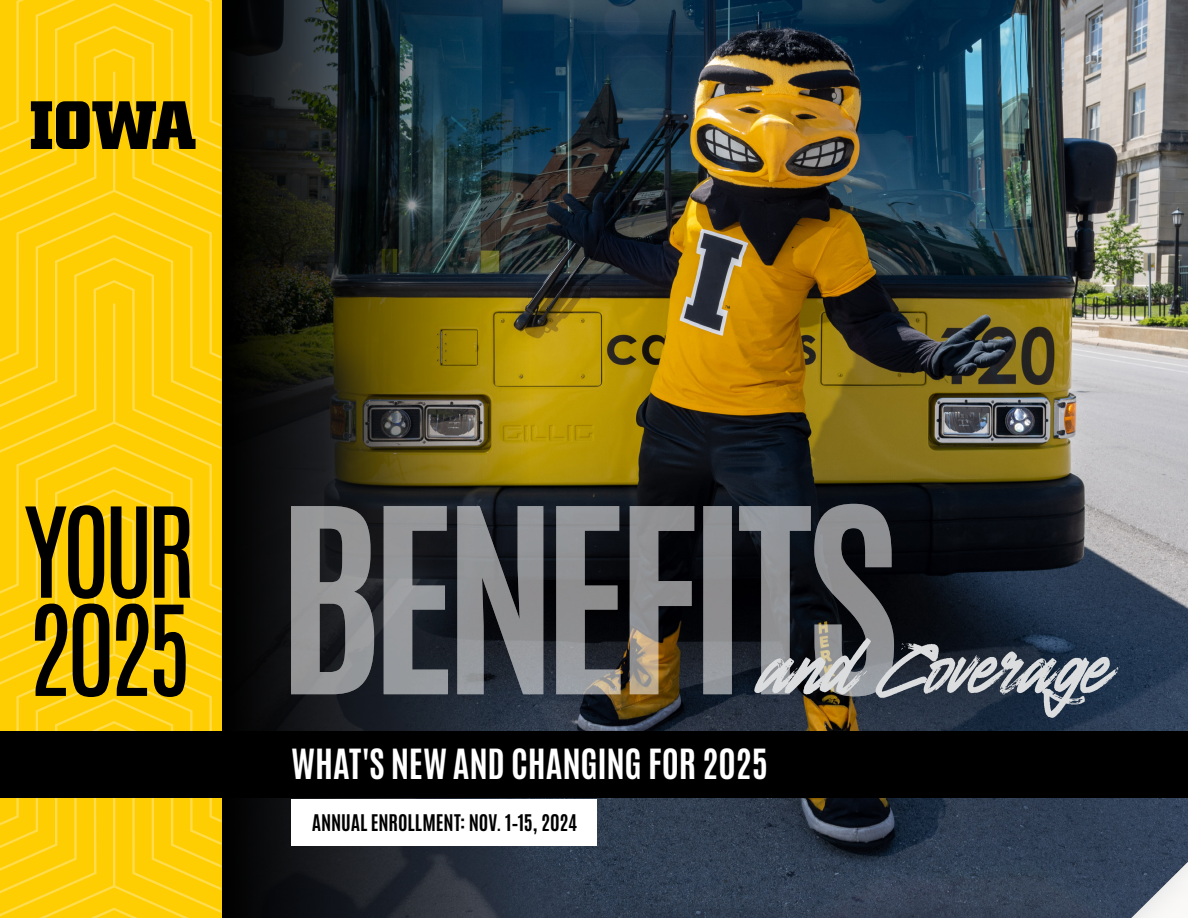
<style>
.page{position:relative;width:1188px;height:918px;background:#fff}
.page>*{position:absolute;margin:0;border:0;box-sizing:border-box;transform-origin:0 0}
.t1{font:106.2px "Antonio";letter-spacing:-.065em;color:#000}
.t2{font:84px "Amnesty Script";color:#dcddde}
.t3{font:700 35.4px "Antonio";letter-spacing:-.005em;color:#fff}
.t4{font:700 19.5px "Antonio";letter-spacing:.005em;color:#000}
</style>
<div class="page">
<img style="left:221px;top:0;width:967px;height:918px">
<svg style="left:0;top:199px;width:221px;height:13px;background:#ffcf09"></svg>
<svg style="left:0;top:212px;width:221px;height:92px;background:#ffcf0a"></svg>
<svg style="left:0;top:594px;width:221px;height:82px;background:#ffcf0a"></svg>
<svg style="left:0;top:676px;width:221px;height:242px;background:#fdce0a"></svg>
<svg style="left:0;top:304px;width:221px;height:290px;background:#ffcf0a"></svg>
<svg style="left:222px;top:0;width:307px;height:918px;background:#262a1e"></svg>
<div style="left:0;top:731px;width:1188px;height:66px;background:#000"></div>
<div style="left:292px;top:799px;width:305px;height:47px;background:#fff"></div>
<img style="left:291px;top:504px;width:603px;height:192px">
<svg style="left:0;top:0;width:221px;height:199px;background:#deb509"></svg>
<svg style="left:1126px;top:856px;width:62px;height:62px"></svg>
<p class="t1" style="left:24px;top:474px;width:173px">YOUR</p>
<p class="t1" style="left:27px;top:572px;width:169px">2025</p>
<h1 class="t2" style="left:762px;top:627px;width:351px">and Coverage</h1>
<p class="t3" style="left:292px;top:739px;width:478px">WHAT'S NEW AND CHANGING FOR 2025</p>
<p class="t4" style="left:312px;top:809px;width:267px">ANNUAL ENROLLMENT: NOV. 1–15, 2024</p>
</div>
